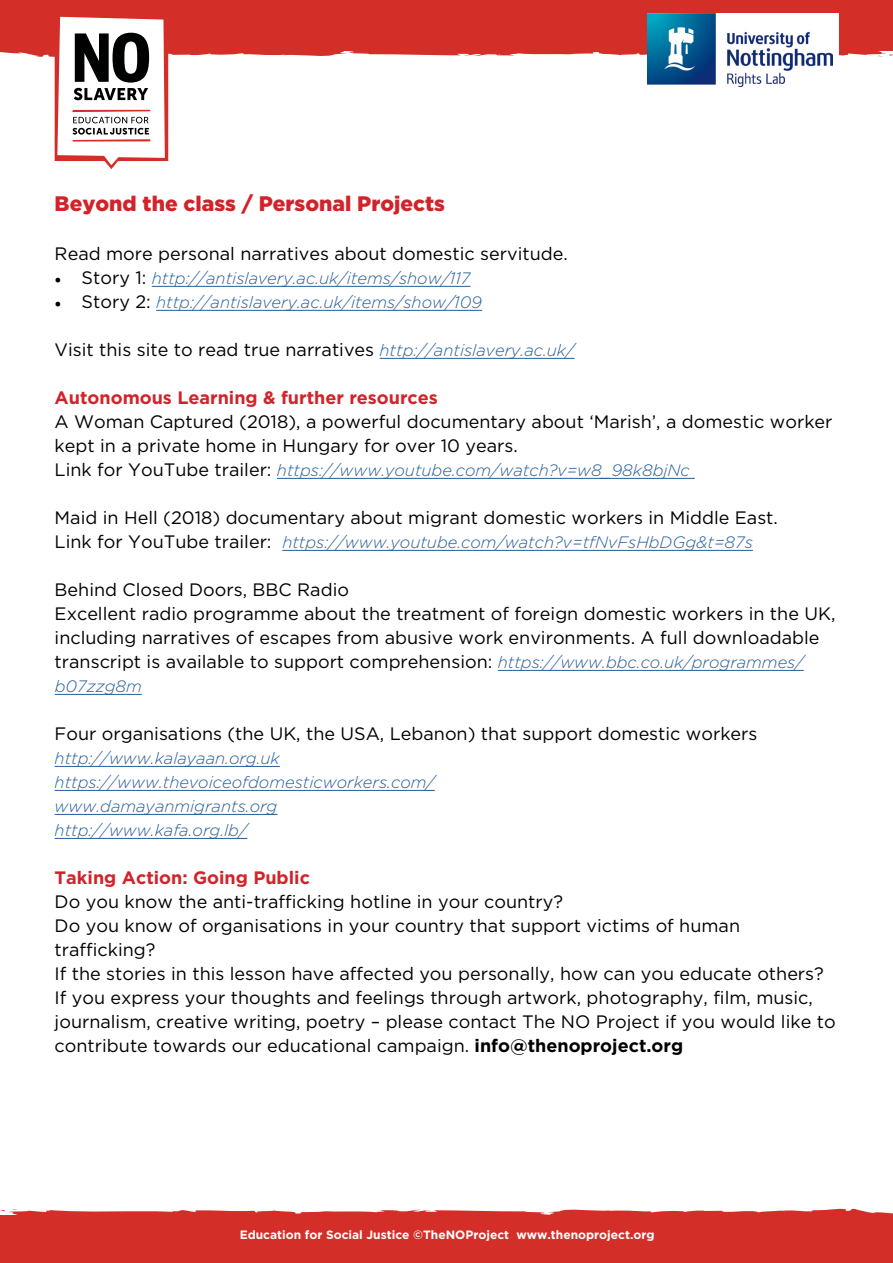
<style>
.page{position:relative;width:893px;height:1263px;background:#fff}
.page>*{position:absolute;margin:0;border:0;box-sizing:border-box;transform-origin:0 0}
.t1{font:900 21px "Gotham";color:#d2232a}
.t2{font:18px/24px "Gotham";color:#000}
.t3{font:700 18px "Gotham";color:#d2232a}
.t4{font:italic 300 16.5px/24px "Gotham";color:#215e9e}
.t5{font:700 12px "Gotham";color:#fff}
.s1{font-family:"Minion Pro";font-weight:400;font-style:normal;font-size:18px;color:#000}
.s2{font-weight:400;font-style:normal;font-size:18px;color:#000}
.s3{font-weight:300;font-style:italic;font-size:16.5px;color:#215e9e}
.s4{font-weight:700}
</style>
<div class="page">
<svg style="left:0;top:30px;width:888px;height:28px;background:#d84943"></svg>
<svg style="left:247px;top:44px;width:6px;height:2px"></svg>
<div style="left:0;top:0;width:893px;height:30px;background:#d32e27"></div>
<svg style="left:43px;top:16px;width:125px;height:153px"></svg>
<svg style="left:7px;top:1208px;width:886px;height:27px;background:#d84640"></svg>
<svg style="left:695px;top:1221px;width:10px;height:2px"></svg>
<div style="left:1px;top:1235px;width:892px;height:28px;background:#d32e27"></div>
<hr style="left:152px;top:286px;width:318px;height:1px;background:#215e9e">
<hr style="left:156px;top:310px;width:326px;height:1px;background:#215e9e">
<hr style="left:380px;top:358px;width:194px;height:1px;background:#215e9e">
<hr style="left:277px;top:478px;width:418px;height:1px;background:#215e9e">
<hr style="left:282px;top:550px;width:471px;height:1px;background:#215e9e">
<hr style="left:498px;top:670px;width:306px;height:1px;background:#215e9e">
<hr style="left:55px;top:694px;width:87px;height:1px;background:#215e9e">
<hr style="left:55px;top:766px;width:225px;height:1px;background:#215e9e">
<hr style="left:55px;top:790px;width:380px;height:1px;background:#215e9e">
<hr style="left:55px;top:814px;width:222px;height:1px;background:#215e9e">
<hr style="left:55px;top:838px;width:192px;height:1px;background:#215e9e">
<div style="left:647px;top:13px;width:192px;height:78px;background:#fff"></div>
<img style="left:647px;top:13px;width:185px;height:74px">
<p class="t1" style="left:55px;top:191px;width:392px">Beyond the class / Personal Projects</p>
<p class="t2" style="left:55px;top:241px;width:515px">Read more personal narratives about domestic servitude.</p>
<p class="t4" style="left:55px;top:266px;width:417px"><span class="s1">•</span> <span class="s2">Story 1:</span> http://antislavery.ac.uk/items/show/117</p>
<p class="t4" style="left:55px;top:290px;width:429px"><span class="s1">•</span> <span class="s2">Story 2:</span> http://antislavery.ac.uk/items/show/109</p>
<p class="t2" style="left:55px;top:337px;width:521px">Visit this site to read true narratives <span class="s3">http://antislavery.ac.uk/</span></p>
<p class="t3" style="left:55px;top:387px;width:385px">Autonomous Learning &amp; further resources</p>
<p class="t2" style="left:55px;top:409px;width:779px">A Woman Captured (2018), a powerful documentary about ‘Marish’, a domestic worker kept in a private home in Hungary for over 10 years.</p>
<p class="t4" style="left:55px;top:458px;width:637px"><span class="s2">Link for YouTube trailer:</span> https://www.youtube.com/watch?v=w8_98k8bjNc</p>
<p class="t2" style="left:55px;top:505px;width:725px">Maid in Hell (2018) documentary about migrant domestic workers in Middle East.</p>
<p class="t4" style="left:55px;top:530px;width:700px"><span class="s2">Link for YouTube trailer:</span> https://www.youtube.com/watch?v=tfNvFsHbDGg&amp;t=87s</p>
<p class="t2" style="left:55px;top:577px;width:782px">Behind Closed Doors, BBC Radio<br>Excellent radio programme about the treatment of foreign domestic workers in the UK, including narratives of escapes from abusive work environments. A full downloadable transcript is available to support comprehension: <span class="s3">https://www.bbc.co.uk/programmes/</span></p>
<p class="t4" style="left:55px;top:674px;width:89px">b07zzg8m</p>
<p class="t2" style="left:55px;top:721px;width:704px">Four organisations (the UK, the USA, Lebanon) that support domestic workers</p>
<p class="t4" style="left:55px;top:746px;width:382px">http://www.kalayaan.org.uk https://www.thevoiceofdomesticworkers.com/ www.damayanmigrants.org http://www.kafa.org.lb/</p>
<p class="t3" style="left:55px;top:867px;width:257px">Taking Action: Going Public</p>
<p class="t2" style="left:55px;top:889px;width:782px">Do you know the anti-trafficking hotline in your country?<br>Do you know of organisations in your country that support victims of human trafficking?<br>If the stories in this lesson have affected you personally, how can you educate others?<br>If you express your thoughts and feelings through artwork, photography, film, music, journalism, creative writing, poetry – please contact The NO Project if you would like to contribute towards our educational campaign. <span class="s4">info@thenoproject.org</span></p>
<p class="t5" style="left:240px;top:1228px;width:416px">Education for Social Justice ©TheNOProject www.thenoproject.org</p>
</div>
